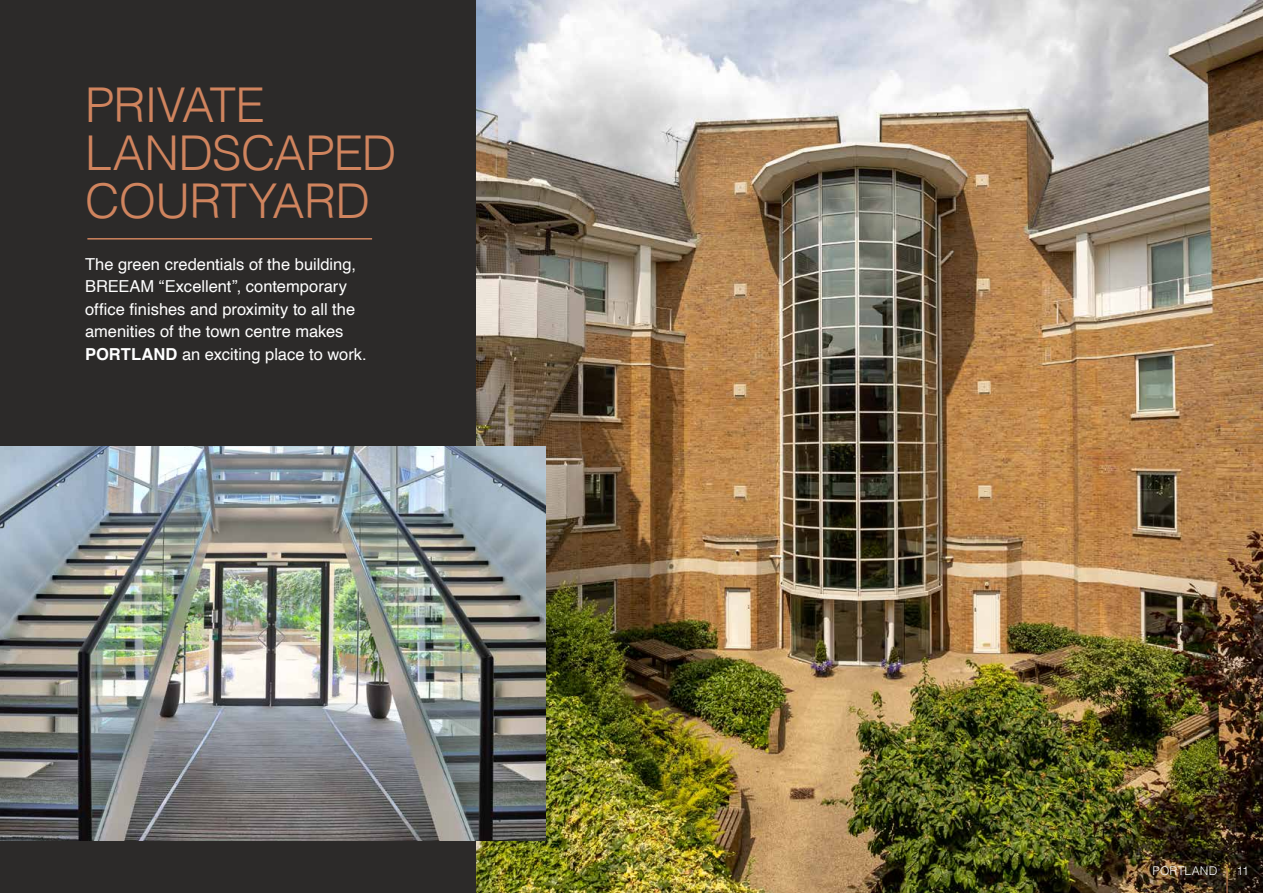
<style>
.page{position:relative;width:1263px;height:893px;background:#fff}
.page>*{position:absolute;margin:0;border:0;box-sizing:border-box;transform-origin:0 0}
.t1{font:300 48px/48px "Helvetica";letter-spacing:-.02em;color:#d0845e}
.t2{font:16.5px/22.5px "Helvetica";color:#fff}
.t3{font:300 12px "Helvetica";letter-spacing:.015em;color:#fff}
.s1{font-weight:700}
</style>
<div class="page">
<div style="left:0;top:0;width:476px;height:893px;background:#2c2a29"></div>
<img style="left:476px;top:0;width:787px;height:893px">
<hr style="left:87px;top:238px;width:285px;height:2px;background:#d0845e">
<img style="left:0;top:446px;width:545px;height:395px">
<svg style="left:1227px;top:865px;width:1px;height:28px"></svg>
<h1 class="t1" style="left:85px;top:78px;width:313px">PRIVATE<br>LANDSCAPED<br>COURTYARD</h1>
<p class="t2" style="left:85px;top:253px;width:283px">The green credentials of the building, BREEAM “Excellent”, contemporary office finishes and proximity to all the amenities of the town centre makes <span class="s1">PORTLAND</span> an exciting place to work.</p>
<p class="t3" style="left:1152px;top:861px;width:66px">PORTLAND</p>
<p class="t3" style="left:1236px;top:861px;width:14px">11</p>
</div>
